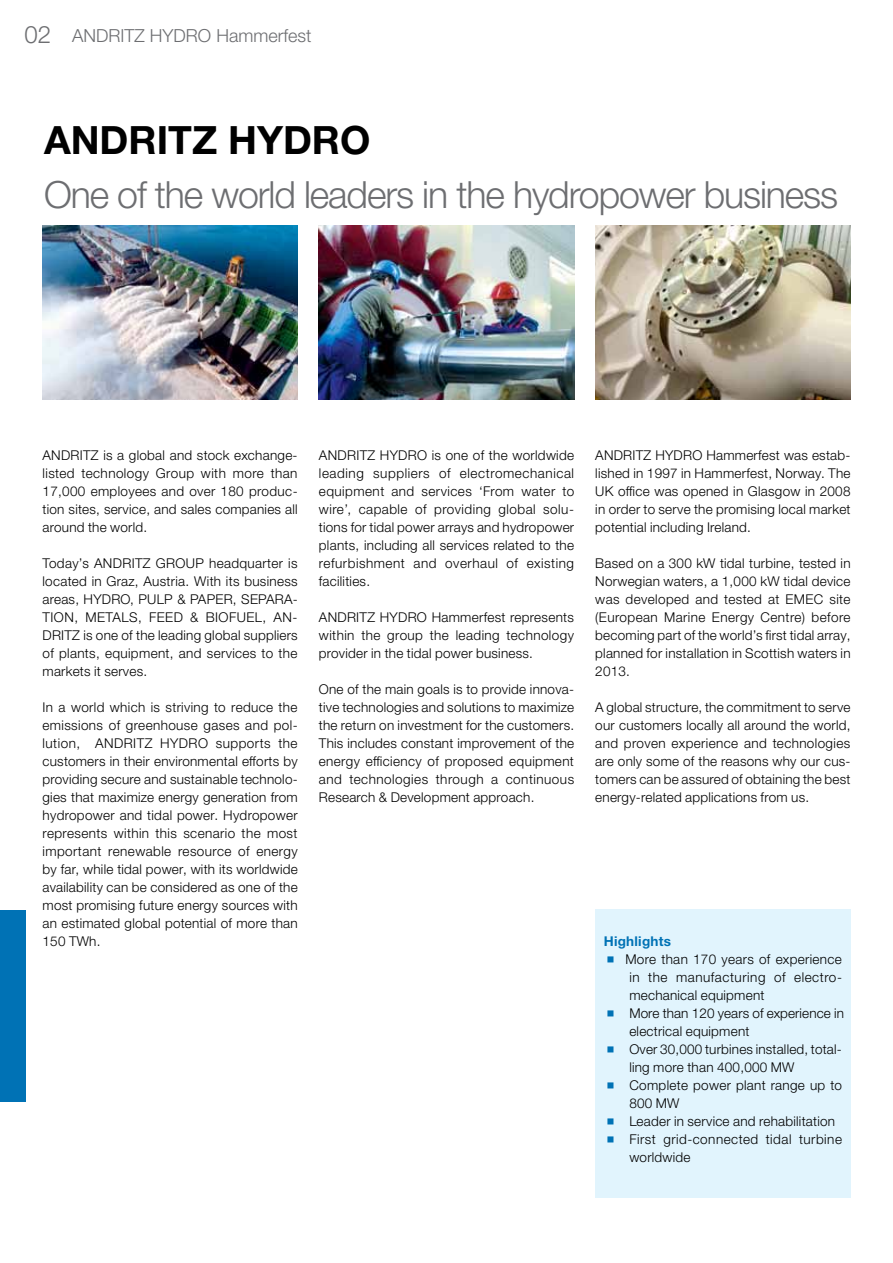
<style>
.page{position:relative;width:893px;height:1263px;background:#fff}
.page>*{position:absolute;margin:0;border:0;box-sizing:border-box;transform-origin:0 0}
.t1{font:700 39px "Helvetica Neue LTW1 G";color:#000}
.t2{font:300 37.5px "Helvetica Neue LTW1 G";letter-spacing:-.03em;color:#6d6e71}
.t3{font:300 18px "Helvetica Neue LTW1 G";color:#6d6e71}
.t4{font:300 13.5px/18px "Helvetica Neue LTW1 G";letter-spacing:.02em;color:#000;text-align:justify}
.t5{font:700 13.5px "Helvetica Neue LTW1 G";letter-spacing:.02em;color:#0072b5}
.s1{font-size:24px}
.s2{font-family:"Arial";font-weight:400;color:#0072b5}
</style>
<div class="page">
<div style="left:0;top:910px;width:26px;height:191px;background:#0072b5"></div>
<img style="left:595px;top:226px;width:255px;height:173px">
<img style="left:319px;top:226px;width:255px;height:173px">
<img style="left:43px;top:226px;width:255px;height:173px">
<div style="left:595px;top:910px;width:255px;height:288px;background:#e1f4fd"></div>
<svg style="left:607px;top:956px;width:6px;height:6px"></svg>
<svg style="left:607px;top:1010px;width:6px;height:6px"></svg>
<svg style="left:607px;top:1046px;width:6px;height:6px"></svg>
<svg style="left:607px;top:1082px;width:6px;height:6px"></svg>
<svg style="left:607px;top:1118px;width:6px;height:6px"></svg>
<svg style="left:607px;top:1136px;width:6px;height:6px"></svg>
<h3 class="t3" style="left:24px;top:25px;width:289px"><span class="s1">02</span> ANDRITZ HYDRO Hammerfest</h3>
<h1 class="t1" style="left:44px;top:116px;width:328px">ANDRITZ HYDRO</h1>
<h2 class="t2" style="left:44px;top:172px;width:796px">One of the world leaders in the hydropower business</h2>
<p class="t4" style="left:43px;top:446px;width:257px">ANDRITZ is a global and stock exchange&shy;listed technology Group with more than 17,000 employees and over 180 produc&shy;tion sites, service, and sales companies all around the world.</p>
<p class="t4" style="left:43px;top:554px;width:257px">Today’s ANDRITZ GROUP headquarter is located in Graz, Austria. With its business areas, HYDRO, PULP &amp; PAPER, SEPARA-TION, METALS, FEED &amp; BIOFUEL, AN-DRITZ is one of the leading global suppliers of plants, equipment, and services to the markets it serves.</p>
<p class="t4" style="left:43px;top:698px;width:257px">In a world which is striving to reduce the emissions of greenhouse gases and pol&shy;lution, ANDRITZ HYDRO supports the customers in their environmental efforts by providing secure and sustainable technolo&shy;gies that maximize energy generation from hydropower and tidal power. Hydropower represents within this scenario the most important renewable resource of energy by far, while tidal power, with its worldwide availability can be considered as one of the most promising future energy sources with an estimated global potential of more than 150 TWh.</p>
<p class="t4" style="left:319px;top:446px;width:257px">ANDRITZ HYDRO is one of the worldwide leading suppliers of electromechanical equipment and services ‘From water to wire’, capable of providing global solu&shy;tions for tidal power arrays and hydropower plants, including all services related to the refurbishment and overhaul of existing facilities.</p>
<p class="t4" style="left:319px;top:608px;width:257px">ANDRITZ HYDRO Hammerfest represents within the group the leading technology provider in the tidal power business.</p>
<p class="t4" style="left:319px;top:680px;width:257px">One of the main goals is to provide innova&shy;tive technologies and solutions to maximize the return on investment for the customers.<br>This includes constant improvement of the energy efficiency of proposed equipment and technologies through a continuous Research &amp; Development approach.</p>
<p class="t4" style="left:595px;top:446px;width:257px">ANDRITZ HYDRO Hammerfest was estab&shy;lished in 1997 in Hammerfest, Norway. The UK office was opened in Glasgow in 2008 in order to serve the promising local market potential including Ireland.</p>
<p class="t4" style="left:595px;top:554px;width:257px">Based on a 300 kW tidal turbine, tested in Norwegian waters, a 1,000 kW tidal device was developed and tested at EMEC site (European Marine Energy Centre) before becoming part of the world’s first tidal array, planned for installation in Scottish waters in 2013.</p>
<p class="t4" style="left:595px;top:698px;width:257px">A global structure, the commitment to serve our customers locally all around the world, and proven experience and technologies are only some of the reasons why our cus&shy;tomers can be assured of obtaining the best energy-related applications from us.</p>
<p class="t5" style="left:604px;top:933px;width:69px">Highlights</p>
<p class="t4" style="left:629px;top:950px;width:214px;text-indent:-21px"><span class="s2">▪</span> More than 170 years of experience in the manufacturing of electro&shy;mechanical equipment</p>
<p class="t4" style="left:629px;top:1004px;width:216px;text-indent:-21px"><span class="s2">▪</span> More than 120 years of experience in electrical equipment</p>
<p class="t4" style="left:629px;top:1040px;width:214px;text-indent:-21px"><span class="s2">▪</span> Over 30,000 turbines installed, total&shy;ling more than 400,000 MW</p>
<p class="t4" style="left:629px;top:1076px;width:214px;text-indent:-21px"><span class="s2">▪</span> Complete power plant range up to<br>800 MW</p>
<p class="t4" style="left:608px;top:1112px;width:229px"><span class="s2">▪</span> Leader in service and rehabilitation</p>
<p class="t4" style="left:629px;top:1130px;width:214px;text-indent:-21px"><span class="s2">▪</span> First grid-connected tidal turbine worldwide</p>
</div>
